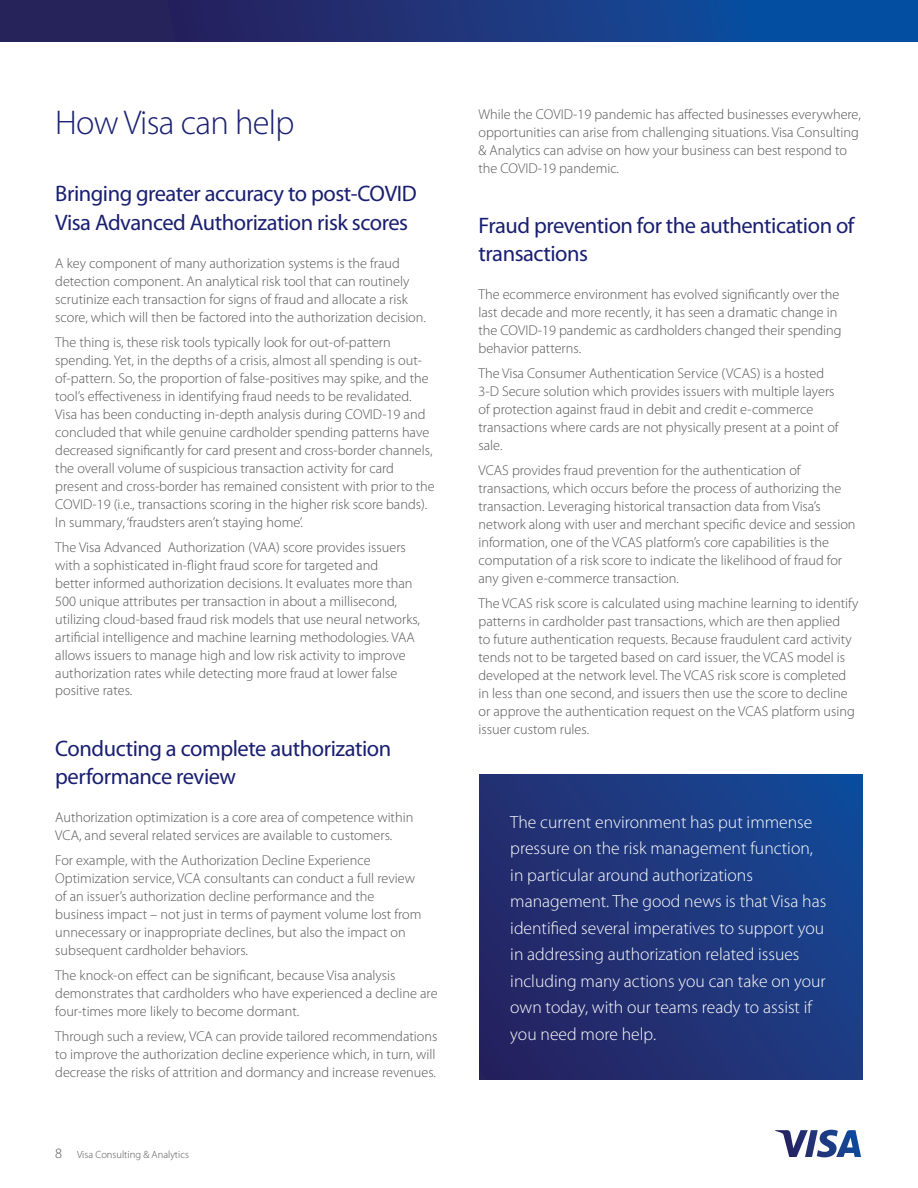
<style>
.page{position:relative;width:918px;height:1188px;background:#fff}
.page>*{position:absolute;margin:0;border:0;box-sizing:border-box;transform-origin:0 0}
.t1{font:300 34.5px "Myriad Pro";letter-spacing:-.02em;color:#1a1f71}
.t2{font:22.5px/28.5px "Myriad Pro";letter-spacing:-.02em;color:#1a1f71}
.t3{font:300 17.7px/26.4px "Myriad Pro";color:#fff}
.t4{font:300 14.25px/18px "Myriad Pro";color:#545456}
.t5{font:300 10.5px "Myriad Pro";color:#545456}
.s1{font-size:14.25px}
</style>
<div class="page">
<svg style="left:775px;top:1130px;width:86px;height:27px"></svg>
<div style="left:0;top:0;width:918px;height:41px;background:linear-gradient(to right,#2e1a4e,#0653aa)"></div>
<div style="left:479px;top:775px;width:383px;height:304px;background:linear-gradient(to right,#262766,#184490)"></div>
<h1 class="t1" style="left:55px;top:103px;width:241px">How Visa can help</h1>
<h3 class="t2" style="left:55px;top:180px;width:363px">Bringing greater accuracy to post-COVID<br>Visa Advanced Authorization risk scores</h3>
<p class="t4" style="left:55px;top:255px;width:372px">A key component of many authorization systems is the fraud detection component. An analytical risk tool that can routinely scrutinize each transaction for signs of fraud and allocate a risk score, which will then be factored into the authorization decision.</p>
<p class="t4" style="left:55px;top:333px;width:381px">The thing is, these risk tools typically look for out-of-pattern spending. Yet, in the depths of a crisis, almost all spending is out&shy;of-pattern. So, the proportion of false-positives may spike, and the tool’s efectiveness in identifying fraud needs to be revalidated.<br>Visa has been conducting in-depth analysis during COVID-19 and concluded that while genuine cardholder spending patterns have decreased signifcantly for card present and cross-border channels, the overall volume of suspicious transaction activity for card present and cross-border has remained consistent with prior to the COVID-19 (i.e., transactions scoring in the higher risk score bands).<br>In summary, ‘fraudsters aren’t staying home’.</p>
<p class="t4" style="left:55px;top:538px;width:366px">The Visa Advanced Authorization (VAA) score provides issuers with a sophisticated in-fight fraud score for targeted and<br>better informed authorization decisions. It evaluates more than 500 unique attributes per transaction in about a millisecond, utilizing cloud-based fraud risk models that use neural networks, artifcial intelligence and machine learning methodologies. VAA allows issuers to manage high and low risk activity to improve authorization rates while detecting more fraud at lower false positive rates.</p>
<h3 class="t2" style="left:55px;top:734px;width:337px">Conducting a complete authorization performance review</h3>
<p class="t4" style="left:55px;top:809px;width:360px">Authorization optimization is a core area of competence within<br>VCA, and several related services are available to customers.</p>
<p class="t4" style="left:55px;top:852px;width:368px">For example, with the Authorization Decline Experience Optimization service, VCA consultants can conduct a full review of an issuer’s authorization decline performance and the business impact – not just in terms of payment volume lost from unnecessary or inappropriate declines, but also the impact on subsequent cardholder behaviors.</p>
<p class="t4" style="left:55px;top:966px;width:384px">The knock-on efect can be signifcant, because Visa analysis demonstrates that cardholders who have experienced a decline are four-times more likely to become dormant.</p>
<p class="t4" style="left:55px;top:1027px;width:384px">Through such a review, VCA can provide tailored recommendations to improve the authorization decline experience which, in turn, will decrease the risks of attrition and dormancy and increase revenues.</p>
<p class="t5" style="left:55px;top:1148px;width:135px"><span class="s1">8</span> Visa Consulting &amp; Analytics</p>
<p class="t4" style="left:479px;top:105px;width:384px">While the COVID-19 pandemic has afected businesses everywhere, opportunities can arise from challenging situations. Visa Consulting &amp; Analytics can advise on how your business can best respond to the COVID-19 pandemic.</p>
<h3 class="t2" style="left:478px;top:211px;width:378px">Fraud prevention for the authentication of transactions</h3>
<p class="t4" style="left:478px;top:286px;width:365px">The ecommerce environment has evolved signifcantly over the last decade and more recently, it has seen a dramatic change in the COVID-19 pandemic as cardholders changed their spending behavior patterns.</p>
<p class="t4" style="left:478px;top:365px;width:362px">The Visa Consumer Authentication Service (VCAS) is a hosted 3-D Secure solution which provides issuers with multiple layers of protection against fraud in debit and credit e-commerce transactions where cards are not physically present at a point of sale.</p>
<p class="t4" style="left:478px;top:461px;width:379px">VCAS provides fraud prevention for the authentication of transactions, which occurs before the process of authorizing the transaction. Leveraging historical transaction data from Visa’s network along with user and merchant specifc device and session information, one of the VCAS platform’s core capabilities is the computation of a risk score to indicate the likelihood of fraud for any given e-commerce transaction.</p>
<p class="t4" style="left:478px;top:594px;width:381px">The VCAS risk score is calculated using machine learning to identify patterns in cardholder past transactions, which are then applied<br>to future authentication requests. Because fraudulent card activity tends not to be targeted based on card issuer, the VCAS model is developed at the network level. The VCAS risk score is completed in less than one second, and issuers then use the score to decline or approve the authentication request on the VCAS platform using issuer custom rules.</p>
<h4 class="t3" style="left:510px;top:809px;width:318px">The current environment has put immense pressure on the risk management function, in particular around authorizations management. The good news is that Visa has identifed several imperatives to support you in addressing authorization related issues including many actions you can take on your own today, with our teams ready to assist if you need more help.</h4>
</div>
